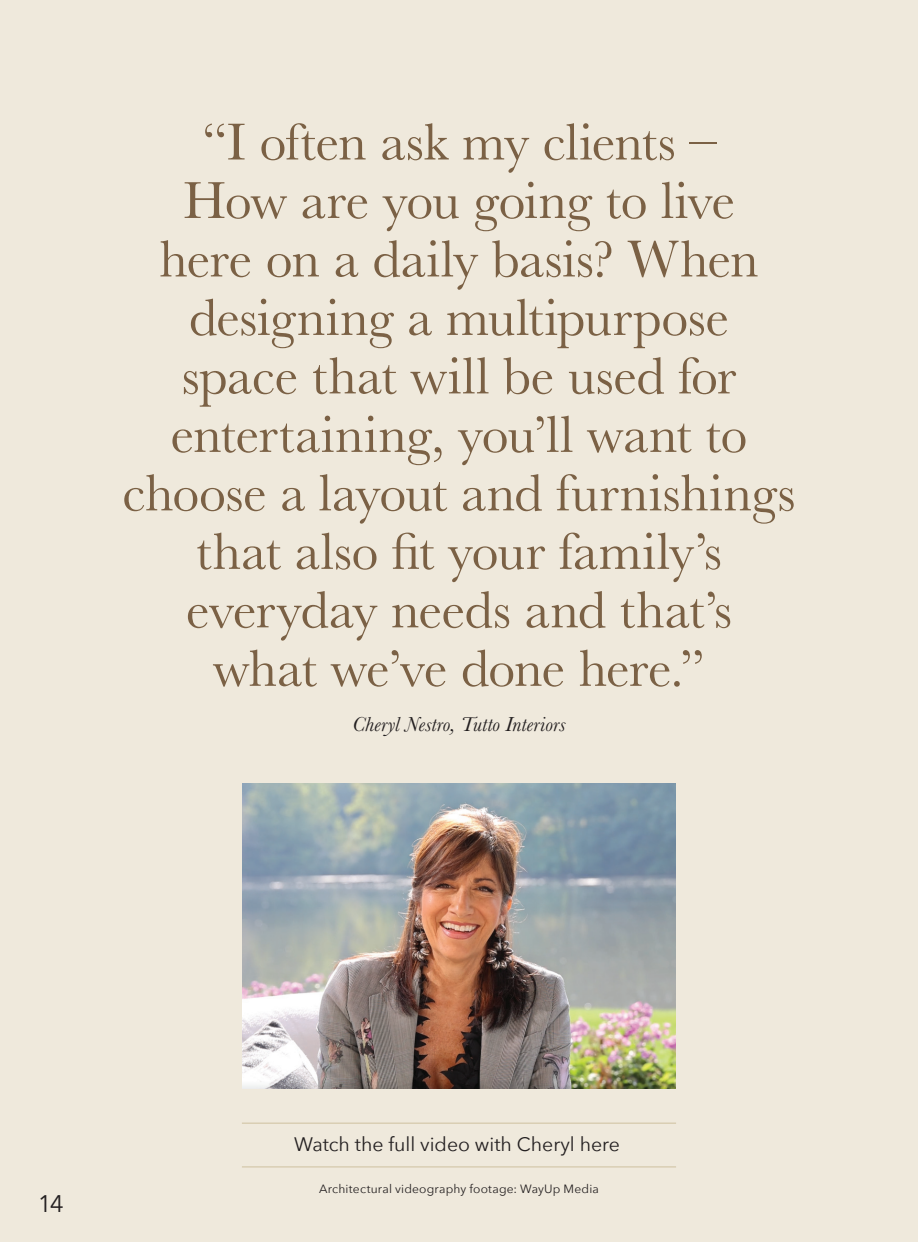
<style>
.page{position:relative;width:918px;height:1242px;background:#efe9dc}
.page>*{position:absolute;margin:0;border:0;box-sizing:border-box;transform-origin:0 0}
.t1{font:54px/58.5px "Baskerville";letter-spacing:-.01em;color:#7b6145;text-align:center}
.t2{font:24px "Avenir Next";color:#231f20}
.t3{font:italic 21px "Baskerville";letter-spacing:.005em;color:#231f20}
.t4{font:19.5px "Avenir Next";color:#231f20}
.t5{font:12px "Avenir Next";letter-spacing:.015em;color:#231f20}
</style>
<div class="page">
<img style="left:242px;top:783px;width:434px;height:305px">
<hr style="left:242px;top:1122px;width:434px;height:2px;background:#d9ceb3">
<hr style="left:242px;top:1166px;width:434px;height:2px;background:#d9ceb3">
<p class="t1" style="left:122px;top:114px;width:675px">“I often ask my clients –<br>How are you going to live<br>here on a daily basis? When designing a multipurpose<br>space that will be used for entertaining, you’ll want to choose a layout and furnishings that also fit your family’s everyday needs and that’s<br>what we’ve done here.”</p>
<p class="t3" style="left:352px;top:710px;width:215px">Cheryl Nestro, Tutto Interiors</p>
<p class="t2" style="left:38px;top:1183px;width:27px">14</p>
<p class="t4" style="left:294px;top:1128px;width:327px">Watch the full video with Cheryl here</p>
<p class="t5" style="left:319px;top:1179px;width:281px">Architectural videography footage: WayUp Media</p>
</div>
